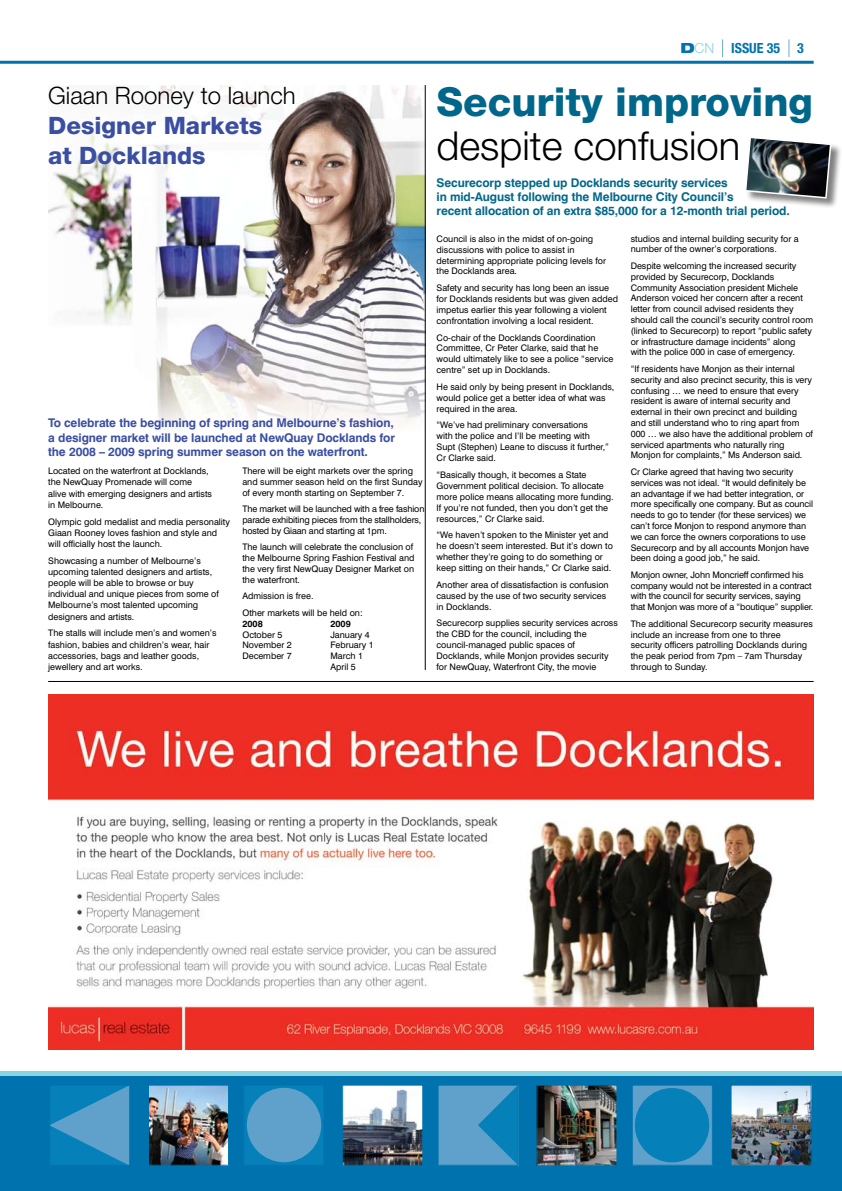
<style>
.page{position:relative;width:842px;height:1191px;background:#fff}
.page>*{position:absolute;margin:0;border:0;box-sizing:border-box;transform-origin:0 0}
.t1{font:800 40px "Helvetica Neue";color:#00678b}
.t2{font:300 40px "Helvetica Neue";color:#000}
.t3{font:800 24px/30px "Helvetica Neue";color:#3a4ea2}
.t4{font:300 24px "Helvetica Neue";color:#000}
.t5{font:700 condensed 14px "Helvetica Neue";color:#0073ae}
.t6{font:700 12px/14.4px "Swiss 721 BT";letter-spacing:-.01em;color:#3a4ea2;text-align:justify}
.t7{font:700 12px/14.4px "Swiss 721 BT";letter-spacing:-.01em;color:#00678b}
.t8{font:9px/10.8px "Swiss 721 BT";color:#000}
.t9{font:700 9px "Swiss 721 BT";color:#000}
.s1{font-weight:900;font-stretch:expanded}
.s2{font-weight:300;font-stretch:normal;color:#89d4e2}
</style>
<div class="page">
<div style="left:0;top:1071px;width:842px;height:12px;background:#89d4e2"></div>
<div style="left:0;top:1076px;width:842px;height:115px;background:#0073ae"></div>
<hr style="left:0;top:61px;width:814px;height:3px;background:#0073ae">
<svg style="left:51px;top:1086px;width:77px;height:77px"></svg>
<div style="left:49px;top:1084px;width:81px;height:81px;border:1px solid #0073ae"></div>
<div style="left:244px;top:1085px;width:80px;height:80px;background:#0680b9"></div>
<div style="left:247px;top:1087px;width:74px;height:75px;background:#60a1cc;border-radius:50%"></div>
<div style="left:438px;top:1085px;width:80px;height:80px;background:#60a1cc"></div>
<svg style="left:478px;top:1086px;width:39px;height:77px"></svg>
<div style="left:438px;top:1084px;width:81px;height:81px;border:1px solid #0073ae"></div>
<div style="left:632px;top:1085px;width:80px;height:80px;background:#60a1cc"></div>
<div style="left:635px;top:1088px;width:74px;height:74px;background:#0680b9;border-radius:50%"></div>
<div style="left:632px;top:1084px;width:81px;height:81px;border:1px solid #0073ae"></div>
<svg style="left:722px;top:39px;width:1px;height:18px"></svg>
<svg style="left:789px;top:39px;width:1px;height:18px"></svg>
<img style="left:732px;top:1086px;width:78px;height:77px">
<div style="left:730px;top:1084px;width:82px;height:81px;border:1px solid #0073ae"></div>
<img style="left:538px;top:1086px;width:77px;height:77px">
<div style="left:536px;top:1084px;width:81px;height:81px;border:1px solid #0073ae"></div>
<img style="left:150px;top:1086px;width:77px;height:77px">
<div style="left:148px;top:1084px;width:81px;height:81px;border:1px solid #0073ae"></div>
<img style="left:344px;top:1086px;width:77px;height:77px">
<div style="left:342px;top:1084px;width:81px;height:81px;border:1px solid #0073ae"></div>
<img style="left:88px;top:85px;width:337px;height:349px">
<hr style="left:48px;top:681px;width:766px;height:1px;background:#000">
<img style="left:48px;top:695px;width:765px;height:354px">
<img style="left:48px;top:85px;width:321px;height:168px">
<div style="left:745px;top:137px;width:97px;height:77px;background:#000;opacity:.5"></div>
<img style="left:745px;top:137px;width:87px;height:62px">
<hr style="left:425px;top:85px;width:1px;height:585px;background:#000">
<h3 class="t5" style="left:680px;top:40px;width:125px"><span class="s1">D</span><span class="s2">CN</span> ISSUE 35 3</h3>
<h2 class="t4" style="left:48px;top:81px;width:249px">Giaan Rooney to launch</h2>
<h2 class="t3" style="left:48px;top:110px;width:215px">Designer Markets at Docklands</h2>
<h3 class="t6" style="left:48px;top:415px;width:348px">To celebrate the beginning of spring and Melbourne’s fashion, a designer market will be launched at NewQuay Docklands for the 2008 – 2009 spring summer season on the waterfront.</h3>
<p class="t8" style="left:48px;top:465px;width:165px;line-height:11.2px">Located on the waterfront at Docklands, the NewQuay Promenade will come alive with emerging designers and artists in Melbourne.</p>
<p class="t8" style="left:48px;top:515px;width:183px;line-height:11.2px">Olympic gold medalist and media personality<br>Giaan Rooney loves fashion and style and will officially host the launch.</p>
<p class="t8" style="left:48px;top:555px;width:172px;line-height:11.2px">Showcasing a number of Melbourne’s upcoming talented designers and artists, people will be able to browse or buy individual and unique pieces from some of Melbourne’s most talented upcoming designers and artists.</p>
<p class="t8" style="left:48px;top:627px;width:170px;line-height:11.2px">The stalls will include men’s and women’s fashion, babies and children’s wear, hair accessories, bags and leather goods, jewellery and art works.</p>
<p class="t8" style="left:242px;top:465px;width:182px">There will be eight markets over the spring and summer season held on the first Sunday of every month starting on September 7.</p>
<p class="t8" style="left:242px;top:503px;width:184px">The market will be launched with a free fashion parade exhibiting pieces from the stallholders, hosted by Giaan and starting at 1pm.</p>
<p class="t8" style="left:242px;top:542px;width:174px">The launch will celebrate the conclusion of the Melbourne Spring Fashion Festival and the very first NewQuay Designer Market on the waterfront.</p>
<p class="t8" style="left:242px;top:588px;width:122px;line-height:16.5px">Admission is free.<br>Other markets will be held on:</p>
<p class="t9" style="left:242px;top:618px;width:22px">2008</p>
<p class="t9" style="left:330px;top:618px;width:22px">2009</p>
<p class="t8" style="left:242px;top:629px;width:42px">October 5</p>
<p class="t8" style="left:330px;top:629px;width:41px">January 4</p>
<p class="t8" style="left:242px;top:639px;width:51px">November 2</p>
<p class="t8" style="left:330px;top:639px;width:45px">February 1</p>
<p class="t8" style="left:242px;top:650px;width:51px">December 7</p>
<p class="t8" style="left:330px;top:650px;width:34px">March 1<br>April 5</p>
<h1 class="t1" style="left:437px;top:78px;width:378px">Security improving</h1>
<h1 class="t2" style="left:437px;top:121px;width:305px">despite confusion</h1>
<h3 class="t7" style="left:437px;top:175px;width:355px">Securecorp stepped up Docklands security services<br>in mid-August following the Melbourne City Council’s<br>recent allocation of an extra $85,000 for a 12-month trial period.</h3>
<p class="t8" style="left:437px;top:233px;width:171px">Council is also in the midst of on-going discussions with police to assist in determining appropriate policing levels for the Docklands area.</p>
<p class="t8" style="left:437px;top:282px;width:183px">Safety and security has long been an issue for Docklands residents but was given added impetus earlier this year following a violent confrontation involving a local resident.</p>
<p class="t8" style="left:437px;top:332px;width:178px">Co-chair of the Docklands Coordination Committee, Cr Peter Clarke, said that he would ultimately like to see a police “service centre” set up in Docklands.</p>
<p class="t8" style="left:437px;top:381px;width:179px">He said only by being present in Docklands, would police get a better idea of what was required in the area.</p>
<p class="t8" style="left:437px;top:420px;width:174px">“We’ve had preliminary conversations<br>with the police and I’ll be meeting with Supt (Stephen) Leane to discuss it further,” Cr Clarke said.</p>
<p class="t8" style="left:437px;top:469px;width:179px">“Basically though, it becomes a State Government political decision. To allocate more police means allocating more funding.<br>If you’re not funded, then you don’t get the resources,” Cr Clarke said.</p>
<p class="t8" style="left:437px;top:529px;width:178px">“We haven’t spoken to the Minister yet and he doesn’t seem interested. But it’s down to whether they’re going to do something or keep sitting on their hands,” Cr Clarke said.</p>
<p class="t8" style="left:437px;top:579px;width:174px">Another area of dissatisfaction is confusion caused by the use of two security services in Docklands.</p>
<p class="t8" style="left:437px;top:617px;width:183px">Securecorp supplies security services across the CBD for the council, including the council-managed public spaces of Docklands, while Monjon provides security for NewQuay, Waterfront City, the movie</p>
<p class="t8" style="left:631px;top:233px;width:170px">studios and internal building security for a number of the owner’s corporations.</p>
<p class="t8" style="left:631px;top:260px;width:184px">Despite welcoming the increased security provided by Securecorp, Docklands Community Association president Michele Anderson voiced her concern after a recent letter from council advised residents they should call the council’s security control room (linked to Securecorp) to report “public safety or infrastructure damage incidents” along with the police 000 in case of emergency.</p>
<p class="t8" style="left:631px;top:363px;width:184px">“If residents have Monjon as their internal security and also precinct security, this is very confusing … we need to ensure that every resident is aware of internal security and external in their own precinct and building and still understand who to ring apart from 000 … we also have the additional problem of serviced apartments who naturally ring Monjon for complaints,” Ms Anderson said.</p>
<p class="t8" style="left:631px;top:466px;width:184px">Cr Clarke agreed that having two security services was not ideal. “It would definitely be an advantage if we had better integration, or more specifically one company. But as council needs to go to tender (for these services) we can’t force Monjon to respond anymore than we can force the owners corporations to use Securecorp and by all accounts Monjon have been doing a good job,” he said.</p>
<p class="t8" style="left:631px;top:569px;width:184px">Monjon owner, John Moncrieff confirmed his company would not be interested in a contract with the council for security services, saying that Monjon was more of a “boutique” supplier.</p>
<p class="t8" style="left:631px;top:618px;width:184px">The additional Securecorp security measures include an increase from one to three security officers patrolling Docklands during the peak period from 7pm – 7am Thursday through to Sunday.</p>
</div>
